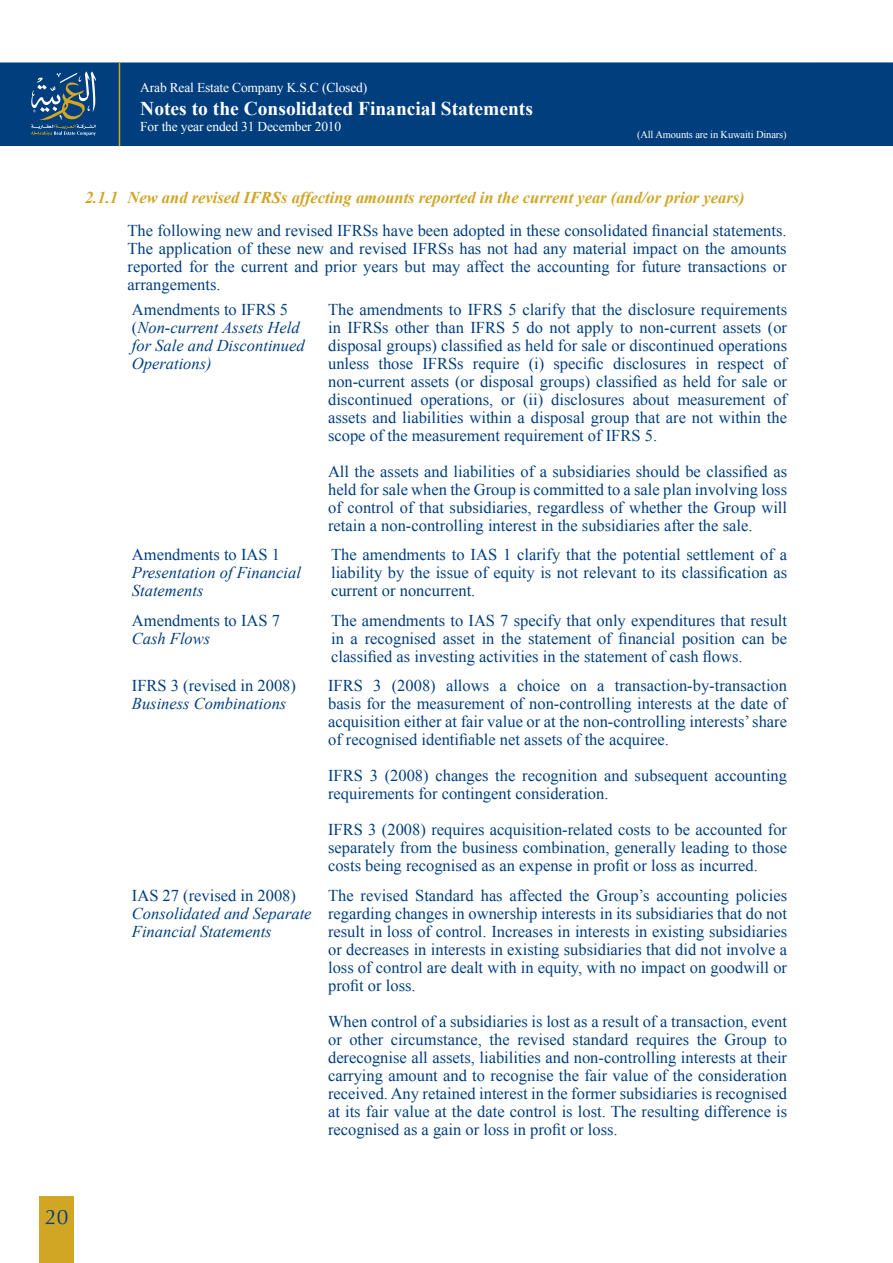
<style>
.page{position:relative;width:893px;height:1263px;background:#fff}
.page>*{position:absolute;margin:0;border:0;box-sizing:border-box;transform-origin:0 0}
.t1{font:21px "Optima";color:#003e7e}
.t2{font:700 19.5px "Times New Roman";color:#fff}
.t3{font:16.5px/18px "Times New Roman";color:#003e7e;text-align:justify}
.t4{font:italic 16.5px/18px "Times New Roman";color:#003e7e}
.t5{font:italic 700 16.5px "Times New Roman";color:#d0a624}
.t6{font:13.5px "Times New Roman";letter-spacing:-.015em;color:#fff}
.t7{font:10.5px "Times New Roman";letter-spacing:-.015em;color:#fff}
.s1{font-style:normal}
</style>
<div class="page">
<div style="left:39px;top:1196px;width:35px;height:67px;background:#d0a624"></div>
<div style="left:0;top:62px;width:893px;height:84px;background:#003e7e"></div>
<svg style="left:31px;top:71px;width:65px;height:65px"></svg>
<hr style="left:119px;top:63px;width:1px;height:83px;background:#d0a624">
<p class="t6" style="left:140px;top:79px;width:228px">Arab Real Estate Company K.S.C (Closed)</p>
<p class="t2" style="left:140px;top:97px;width:394px">Notes to the Consolidated Financial Statements</p>
<p class="t6" style="left:140px;top:119px;width:202px">For the year ended 31 December 2010</p>
<p class="t7" style="left:637px;top:128px;width:151px">(All Amounts are in Kuwaiti Dinars)</p>
<p class="t5" style="left:85px;top:188px;width:661px">2.1.1 New and revised IFRSs affecting amounts reported in the current year (and/or prior years)</p>
<p class="t3" style="left:128px;top:221px;width:661px">The following new and revised IFRSs have been adopted in these consolidated financial statements.<br>The application of these new and revised IFRSs has not had any material impact on the amounts reported for the current and prior years but may affect the accounting for future transactions or arrangements.</p>
<p class="t4" style="left:132px;top:300px;width:174px"><span class="s1">Amendments to IFRS 5 (</span>Non-current Assets Held for Sale and Discontinued<br>Operations)</p>
<p class="t3" style="left:328px;top:300px;width:461px">The amendments to IFRS 5 clarify that the disclosure requirements in IFRSs other than IFRS 5 do not apply to non-current assets (or disposal groups) classified as held for sale or discontinued operations unless those IFRSs require (i) specific disclosures in respect of non-current assets (or disposal groups) classified as held for sale or discontinued operations, or (ii) disclosures about measurement of assets and liabilities within a disposal group that are not within the scope of the measurement requirement of IFRS 5.</p>
<p class="t3" style="left:328px;top:462px;width:461px">All the assets and liabilities of a subsidiaries should be classified as held for sale when the Group is committed to a sale plan involving loss of control of that subsidiaries, regardless of whether the Group will retain a non-controlling interest in the subsidiaries after the sale.</p>
<p class="t3" style="left:132px;top:545px;width:150px">Amendments to IAS 1</p>
<p class="t4" style="left:132px;top:563px;width:170px">Presentation of Financial<br>Statements</p>
<p class="t3" style="left:331px;top:545px;width:458px">The amendments to IAS 1 clarify that the potential settlement of a liability by the issue of equity is not relevant to its classification as current or noncurrent.</p>
<p class="t3" style="left:132px;top:611px;width:150px">Amendments to IAS 7</p>
<p class="t4" style="left:132px;top:629px;width:80px">Cash Flows</p>
<p class="t3" style="left:331px;top:611px;width:458px">The amendments to IAS 7 specify that only expenditures that result in a recognised asset in the statement of financial position can be classified as investing activities in the statement of cash flows.</p>
<p class="t3" style="left:132px;top:676px;width:166px">IFRS 3 (revised in 2008)</p>
<p class="t4" style="left:132px;top:694px;width:156px">Business Combinations</p>
<p class="t3" style="left:328px;top:676px;width:461px">IFRS 3 (2008) allows a choice on a transaction-by-transaction basis for the measurement of non-controlling interests at the date of acquisition either at fair value or at the non-controlling interests’ share of recognised identifiable net assets of the acquiree.</p>
<p class="t3" style="left:328px;top:766px;width:461px">IFRS 3 (2008) changes the recognition and subsequent accounting requirements for contingent consideration.</p>
<p class="t3" style="left:328px;top:820px;width:460px">IFRS 3 (2008) requires acquisition-related costs to be accounted for separately from the business combination, generally leading to those costs being recognised as an expense in profit or loss as incurred.</p>
<p class="t3" style="left:132px;top:886px;width:166px">IAS 27 (revised in 2008)</p>
<p class="t4" style="left:132px;top:904px;width:181px">Consolidated and Separate<br>Financial Statements</p>
<p class="t3" style="left:328px;top:886px;width:461px">The revised Standard has affected the Group’s accounting policies regarding changes in ownership interests in its subsidiaries that do not result in loss of control. Increases in interests in existing subsidiaries or decreases in interests in existing subsidiaries that did not involve a loss of control are dealt with in equity, with no impact on goodwill or profit or loss.</p>
<p class="t3" style="left:328px;top:1012px;width:461px">When control of a subsidiaries is lost as a result of a transaction, event or other circumstance, the revised standard requires the Group to derecognise all assets, liabilities and non-controlling interests at their carrying amount and to recognise the fair value of the consideration received. Any retained interest in the former subsidiaries is recognised at its fair value at the date control is lost. The resulting difference is recognised as a gain or loss in profit or loss.</p>
<p class="t1" style="left:45px;top:1205px;width:25px">20</p>
</div>
